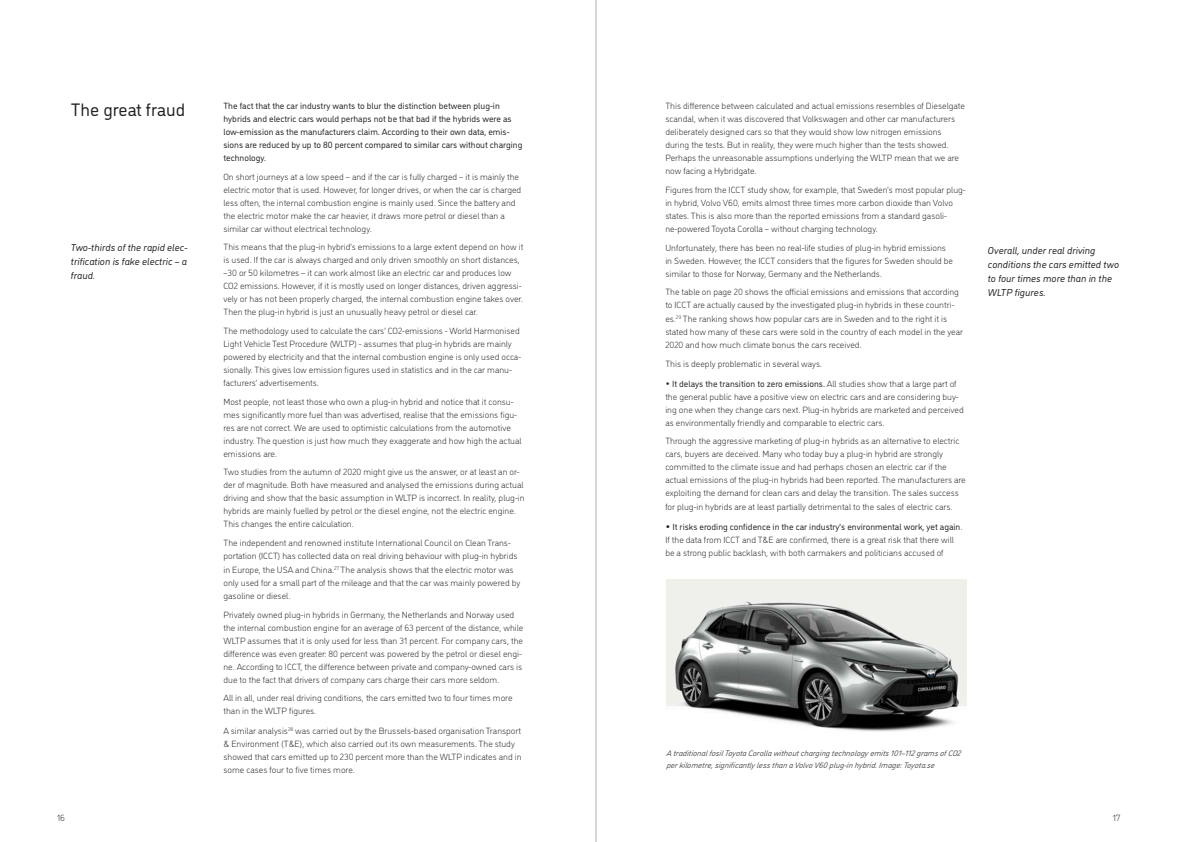
<style>
.page{position:relative;width:1191px;height:842px;background:#fff}
.page>*{position:absolute;margin:0;border:0;box-sizing:border-box;transform-origin:0 0}
.t1{font:18px "DI Nosaur";color:#231f20}
.bröd{font:italic 10px/14px "DI Nosaur";color:#231f20;text-align:justify}
.bröd-2{font:300 9px/13px "DI Nosaur";color:#231f20}
.bröd-3{font:9px/13px "DI Nosaur";color:#231f20}
.bröd-4{font:italic 8px/12px "DI Nosaur";color:#505050}
.s1{font-size:12px}
.s2{font-weight:400}
.s3{font-weight:400;font-size:12px}
</style>
<div class="page">
<hr style="left:596px;top:0;width:1px;height:842px;background:#aaadad">
<img style="left:666px;top:579px;width:300px;height:153px">
<p class="t1" style="left:71px;top:97px;width:116px">The great fraud</p>
<p class="bröd" style="left:71px;top:240px;width:118px">Two-thirds of the rapid elec&shy;trification is fake electric – a fraud.</p>
<p class="bröd-3" style="left:223px;top:99px;width:300px">The fact that the car industry wants to blur the distinction between plug-in hybrids and electric cars would perhaps not be that bad if the hybrids were as low-emission as the manufacturers claim. According to their own data, emis&shy;sions are reduced by up to 80 percent compared to similar cars without charging technology.</p>
<p class="bröd-2" style="left:223px;top:169px;width:299px">On short journeys at a low speed – and if the car is fully charged – it is mainly the electric motor that is used. However, for longer drives, or when the car is charged less often, the internal combustion engine is mainly used. Since the battery and the electric motor make the car heavier, it draws more petrol or diesel than a similar car without electrical technology.</p>
<p class="bröd-2" style="left:223px;top:240px;width:301px">This means that the plug-in hybrid’s emissions to a large extent depend on how it is used. If the car is always charged and only driven smoothly on short distances, –30 or 50 kilometres – it can work almost like an electric car and produces low CO2 emissions. However, if it is mostly used on longer distances, driven aggressi&shy;vely or has not been properly charged, the internal combustion engine takes over.<br>Then the plug-in hybrid is just an unusually heavy petrol or diesel car.</p>
<p class="bröd-2" style="left:223px;top:324px;width:299px">The methodology used to calculate the cars’ CO2-emissions - World Harmonised Light Vehicle Test Procedure (WLTP) - assumes that plug-in hybrids are mainly powered by electricity and that the internal combustion engine is only used occa&shy;sionally. This gives low emission figures used in statistics and in the car manu&shy;facturers’ advertisements.</p>
<p class="bröd-2" style="left:223px;top:394px;width:300px">Most people, not least those who own a plug-in hybrid and notice that it consu&shy;mes significantly more fuel than was advertised, realise that the emissions figu&shy;res are not correct. We are used to optimistic calculations from the automotive industry. The question is just how much they exaggerate and how high the actual emissions are.</p>
<p class="bröd-2" style="left:223px;top:465px;width:303px">Two studies from the autumn of 2020 might give us the answer, or at least an or&shy;der of magnitude. Both have measured and analysed the emissions during actual driving and show that the basic assumption in WLTP is incorrect. In reality, plug-in hybrids are mainly fuelled by petrol or the diesel engine, not the electric engine.<br>This changes the entire calculation.</p>
<p class="bröd-2" style="left:223px;top:536px;width:296px">The independent and renowned institute International Council on Clean Trans&shy;portation (ICCT) has collected data on real driving behaviour with plug-in hybrids</p>
<p class="bröd-2" style="left:223px;top:563px;width:298px">in Europe, the USA and China.<sup>27</sup> The analysis shows that the electric motor was only used for a small part of the mileage and that the car was mainly powered by gasoline or diesel.</p>
<p class="bröd-2" style="left:223px;top:607px;width:301px">Privately owned plug-in hybrids in Germany, the Netherlands and Norway used the internal combustion engine for an average of 63 percent of the distance, while WLTP assumes that it is only used for less than 31 percent. For company cars, the difference was even greater: 80 percent was powered by the petrol or diesel engi&shy;ne. According to ICCT, the difference between private and company-owned cars is due to the fact that drivers of company cars charge their cars more seldom.</p>
<p class="bröd-2" style="left:223px;top:691px;width:290px">All in all, under real driving conditions, the cars emitted two to four times more than in the WLTP figures.</p>
<p class="bröd-2" style="left:223px;top:724px;width:300px">A similar analysis<sup>28</sup> was carried out by the Brussels-based organisation Transport &amp; Environment (T&amp;E), which also carried out its own measurements. The study showed that cars emitted up to 230 percent more than the WLTP indicates and in some cases four to five times more.</p>
<p class="bröd-2" style="left:665px;top:99px;width:301px">This difference between calculated and actual emissions resembles of Dieselgate scandal, when it was discovered that Volkswagen and other car manufacturers deliberately designed cars so that they would show low nitrogen emissions during the tests. But in reality, they were much higher than the tests showed.<br>Perhaps the unreasonable assumptions underlying the WLTP mean that we are now facing a Hybridgate.</p>
<p class="bröd-2" style="left:665px;top:183px;width:302px">Figures from the ICCT study show, for example, that Sweden’s most popular plug&shy;in hybrid, Volvo V60, emits almost three times more carbon dioxide than Volvo states. This is also more than the reported emissions from a standard gasoli&shy;ne-powered Toyota Corolla – without charging technology.</p>
<p class="bröd-2" style="left:665px;top:240px;width:289px">Unfortunately, there has been no real-life studies of plug-in hybrid emissions in Sweden. However, the ICCT considers that the figures for Sweden should be similar to those for Norway, Germany and the Netherlands.</p>
<p class="bröd-2" style="left:665px;top:285px;width:295px">The table on page 20 shows the official emissions and emissions that according to ICCT are actually caused by the investigated plug-in hybrids in these countri-</p>
<p class="bröd-2" style="left:665px;top:312px;width:299px">es.<sup>29</sup> The ranking shows how popular cars are in Sweden and to the right it is stated how many of these cars were sold in the country of each model in the year<br>2020 and how much climate bonus the cars received.</p>
<p class="bröd-2" style="left:665px;top:357px;width:158px">This is deeply problematic in several ways.</p>
<p class="bröd-2" style="left:665px;top:377px;width:300px"><span class="s1">•</span> <span class="s2">It delays the transition to zero emissions.</span> All studies show that a large part of the general public have a positive view on electric cars and are considering buy&shy;ing one when they change cars next. Plug-in hybrids are marketed and perceived as environmentally friendly and comparable to electric cars.</p>
<p class="bröd-2" style="left:665px;top:434px;width:302px">Through the aggressive marketing of plug-in hybrids as an alternative to electric cars, buyers are deceived. Many who today buy a plug-in hybrid are strongly committed to the climate issue and had perhaps chosen an electric car if the actual emissions of the plug-in hybrids had been reported. The manufacturers are exploiting the demand for clean cars and delay the transition. The sales success</p>
<p class="bröd-2" style="left:665px;top:500px;width:289px">for plug-in hybrids are at least partially detrimental to the sales of electric cars.</p>
<p class="bröd-2" style="left:665px;top:520px;width:299px"><span class="s3">•</span> <span class="s2">It risks eroding confidence in the car industry’s environmental work, yet again</span>.<br>If the data from ICCT and T&amp;E are confirmed, there is a great risk that there will be a strong public backlash, with both carmakers and politicians accused of</p>
<p class="bröd" style="left:988px;top:242px;width:133px;text-align:left">Overall, under real driving conditions the cars emitted two to four times more than in the<br>WLTP figures.</p>
<p class="bröd-4" style="left:666px;top:747px;width:298px">A traditionalfosilToyota Corolla withoutcharging technology emits 101–112 grams ofCO2 perkilometre, significantly less than a Volvo V60 plug-in hybrid.Image:Toyota.se</p>
<p class="bröd-2" style="left:57px;top:811px;width:10px">16</p>
<p class="bröd-2" style="left:1112px;top:810px;width:9px">17</p>
</div>
